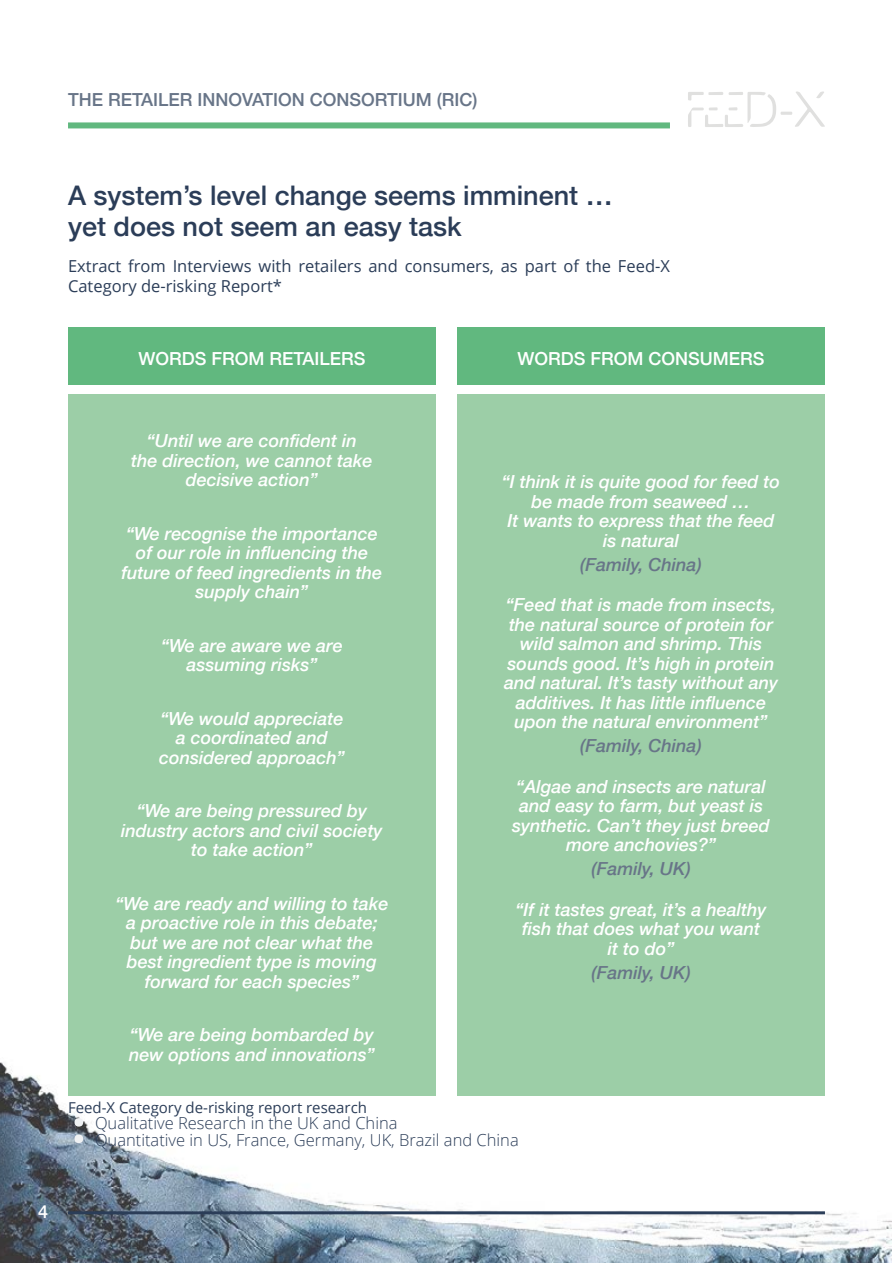
<style>
.page{position:relative;width:893px;height:1263px;background:#fff}
.page>*{position:absolute;margin:0;border:0;box-sizing:border-box;transform-origin:0 0}
.heading_2{font:500 27px/31.5px "Helvetica Neue";color:#2b3d58}
.heading_3{font:italic 500 18px/19.5px "Helvetica Neue";color:#fff;text-align:center}
.heading_3-2{font:italic 500 18px "Helvetica Neue";color:#687588}
.heading_3-3{font:500 18px "Helvetica Neue";color:#fff}
.t1{font:500 18px "Helvetica Neue";color:#687588}
.body{font:16.5px/19.8px "Open Sans";color:#2b3d58}
.t2{font:300 16.5px "Open Sans";color:#2b3d58}
.body-2{font:15px "Open Sans";color:#2b3d58}
.s1{font-size:48px;color:#eff1f3}
</style>
<div class="page">
<img style="left:0;top:1062px;width:892px;height:201px">
<svg style="left:688px;top:91px;width:137px;height:36px"></svg>
<div style="left:68px;top:122px;width:602px;height:6px;background:#61b87f"></div>
<hr style="left:68px;top:1211px;width:757px;height:3px;background:#2b3d58">
<div style="left:68px;top:327px;width:368px;height:58px;background:#61b87f"></div>
<div style="left:68px;top:394px;width:368px;height:702px;background:#9ccea7"></div>
<div style="left:457px;top:394px;width:368px;height:702px;background:#9ccea7"></div>
<div style="left:457px;top:327px;width:368px;height:58px;background:#61b87f"></div>
<p class="t1" style="left:68px;top:85px;width:411px">THE RETAILER INNOVATION CONSORTIUM (RIC)</p>
<p class="heading_2" style="left:68px;top:177px;width:546px">A system’s level change seems imminent … yet does not seem an easy task</p>
<p class="body" style="left:68px;top:256px;width:603px">Extract from Interviews with retailers and consumers, as part of the Feed-X<br>Category de-risking Report*</p>
<p class="heading_3-3" style="left:138px;top:344px;width:229px">WORDS FROM RETAILERS</p>
<p class="heading_3-3" style="left:517px;top:344px;width:249px">WORDS FROM CONSUMERS</p>
<p class="heading_3" style="left:131px;top:430px;width:243px">“Until we are confident in<br>the direction, we cannot take decisive action”</p>
<p class="heading_3" style="left:122px;top:522px;width:262px">“We recognise the importance of our role in influencing the future of feed ingredients in the supply chain”</p>
<p class="heading_3" style="left:161px;top:634px;width:183px">“We are aware we are assuming risks”</p>
<p class="heading_3" style="left:159px;top:707px;width:187px">“We would appreciate a coordinated and considered approach”</p>
<p class="heading_3" style="left:121px;top:800px;width:263px">“We are being pressured by industry actors and civil society to take action”</p>
<p class="heading_3" style="left:116px;top:892px;width:274px">“We are ready and willing to take a proactive role in this debate; but we are not clear what the best ingredient type is moving forward for each species”</p>
<p class="heading_3" style="left:129px;top:1024px;width:247px;text-align:left">“We are being bombarded by new options and innovations”</p>
<p class="heading_3" style="left:502px;top:471px;width:280px">“I think it is quite good for feed to be made from seaweed …<br>It wants to express that the feed is natural</p>
<p class="heading_3-2" style="left:580px;top:549px;width:123px">(Family, China)</p>
<p class="heading_3" style="left:504px;top:594px;width:276px">“Feed that is made from insects, the natural source of protein for wild salmon and shrimp. This sounds good. It’s high in protein and natural. It’s tasty without any additives. It has little influence upon the natural environment”</p>
<p class="heading_3-2" style="left:580px;top:730px;width:123px">(Family, China)</p>
<p class="heading_3" style="left:512px;top:775px;width:259px">“Algae and insects are natural and easy to farm, but yeast is synthetic. Can’t they just breed more anchovies?”</p>
<p class="heading_3-2" style="left:591px;top:853px;width:101px">(Family, UK)</p>
<p class="heading_3" style="left:516px;top:898px;width:252px">“If it tastes great, it’s a healthy fish that does what you want it to do”</p>
<p class="heading_3-2" style="left:591px;top:957px;width:101px">(Family, UK)</p>
<p class="body-2" style="left:68px;top:1097px;width:301px">Feed-X Category de-risking report research</p>
<p class="t2" style="left:68px;top:1112px;width:331px"><span class="s1">•</span> Qualitative Research in the UK and China</p>
<p class="t2" style="left:68px;top:1128px;width:452px"><span class="s1">•</span> Quantitative in US, France, Germany, UK, Brazil and China</p>
<p class="heading_3-3" style="left:38px;top:1197px;width:12px">4</p>
</div>
